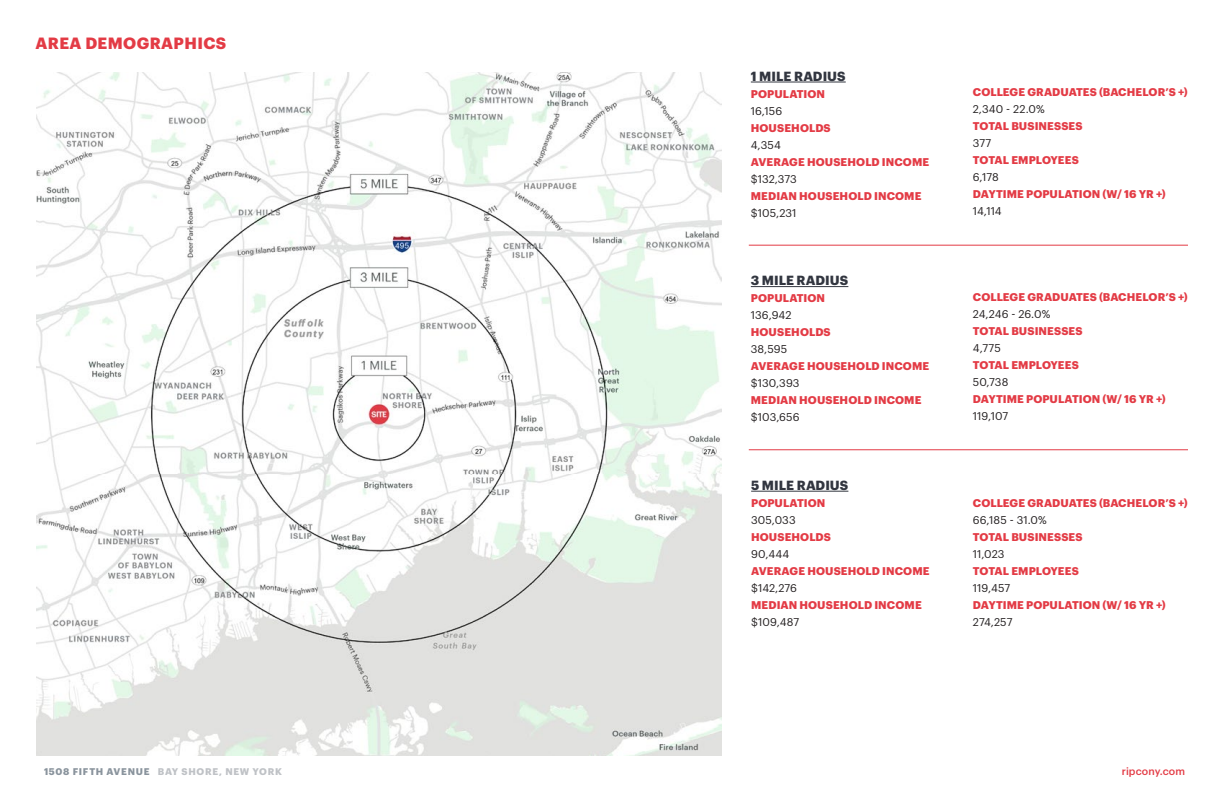
<style>
.page{position:relative;width:1224px;height:792px;background:#fff}
.page>*{position:absolute;margin:0;border:0;box-sizing:border-box;transform-origin:0 0}
.t1{font:700 16px "Graphik";letter-spacing:.025em;color:#e33b45}
.t2{font:700 13px "Graphik";color:#323640}
.t3{font:700 11px "Graphik";letter-spacing:.01em;color:#e33b45}
.t4{font:11px "Graphik";color:#231f20}
.t5{font:500 10.5px "Graphik";letter-spacing:.01em;color:#e33b45}
.t6{font:700 9.5px "Graphik";letter-spacing:.075em;color:#bfc2c6}
.s1{color:#8a949d}
</style>
<div class="page">
<img style="left:36px;top:72px;width:686px;height:683px">
<hr style="left:749px;top:245px;width:439px;height:1px;background:#e33b45">
<hr style="left:749px;top:449px;width:439px;height:1px;background:#e33b45">
<hr style="left:751px;top:82px;width:95px;height:1px;background:#323640">
<hr style="left:751px;top:286px;width:97px;height:1px;background:#323640">
<hr style="left:751px;top:491px;width:97px;height:1px;background:#323640">
<h1 class="t1" style="left:36px;top:31px;width:192px">AREA DEMOGRAPHICS</h1>
<p class="t2" style="left:751px;top:66px;width:96px">1 MILE RADIUS</p>
<p class="t3" style="left:751px;top:85px;width:76px">POPULATION</p>
<p class="t4" style="left:751px;top:102px;width:33px">16,156</p>
<p class="t3" style="left:751px;top:119px;width:81px">HOUSEHOLDS</p>
<p class="t4" style="left:751px;top:136px;width:32px">4,354</p>
<p class="t3" style="left:751px;top:153px;width:180px">AVERAGE HOUSEHOLD INCOME</p>
<p class="t4" style="left:751px;top:170px;width:48px">$132,373</p>
<p class="t3" style="left:751px;top:187px;width:172px">MEDIAN HOUSEHOLD INCOME</p>
<p class="t4" style="left:751px;top:204px;width:47px">$105,231</p>
<p class="t2" style="left:751px;top:271px;width:99px">3 MILE RADIUS</p>
<p class="t3" style="left:751px;top:290px;width:76px">POPULATION</p>
<p class="t4" style="left:751px;top:307px;width:42px">136,942</p>
<p class="t3" style="left:751px;top:324px;width:81px">HOUSEHOLDS</p>
<p class="t4" style="left:751px;top:341px;width:38px">38,595</p>
<p class="t3" style="left:751px;top:358px;width:180px">AVERAGE HOUSEHOLD INCOME</p>
<p class="t4" style="left:751px;top:375px;width:50px">$130,393</p>
<p class="t3" style="left:751px;top:392px;width:172px">MEDIAN HOUSEHOLD INCOME</p>
<p class="t4" style="left:751px;top:409px;width:50px">$103,656</p>
<p class="t2" style="left:751px;top:475px;width:99px">5 MILE RADIUS</p>
<p class="t3" style="left:751px;top:494px;width:76px">POPULATION</p>
<p class="t4" style="left:751px;top:512px;width:46px">305,033</p>
<p class="t3" style="left:751px;top:528px;width:81px">HOUSEHOLDS</p>
<p class="t4" style="left:751px;top:546px;width:40px">90,444</p>
<p class="t3" style="left:751px;top:562px;width:180px">AVERAGE HOUSEHOLD INCOME</p>
<p class="t4" style="left:751px;top:580px;width:47px">$142,276</p>
<p class="t3" style="left:751px;top:596px;width:172px">MEDIAN HOUSEHOLD INCOME</p>
<p class="t4" style="left:751px;top:614px;width:49px">$109,487</p>
<p class="t3" style="left:973px;top:84px;width:216px">COLLEGE GRADUATES (BACHELOR’S +)</p>
<p class="t4" style="left:973px;top:101px;width:73px">2,340 - 22.0%</p>
<p class="t3" style="left:973px;top:118px;width:111px">TOTAL BUSINESSES</p>
<p class="t4" style="left:973px;top:135px;width:20px">377</p>
<p class="t3" style="left:973px;top:151px;width:107px">TOTAL EMPLOYEES</p>
<p class="t4" style="left:973px;top:169px;width:27px">6,178</p>
<p class="t3" style="left:973px;top:185px;width:194px">DAYTIME POPULATION (W/ 16 YR +)</p>
<p class="t4" style="left:973px;top:203px;width:30px">14,114</p>
<p class="t3" style="left:973px;top:288px;width:216px">COLLEGE GRADUATES (BACHELOR’S +)</p>
<p class="t4" style="left:973px;top:305px;width:79px">24,246 - 26.0%</p>
<p class="t3" style="left:973px;top:322px;width:111px">TOTAL BUSINESSES</p>
<p class="t4" style="left:973px;top:339px;width:29px">4,775</p>
<p class="t3" style="left:973px;top:356px;width:107px">TOTAL EMPLOYEES</p>
<p class="t4" style="left:973px;top:373px;width:37px">50,738</p>
<p class="t3" style="left:973px;top:390px;width:194px">DAYTIME POPULATION (W/ 16 YR +)</p>
<p class="t4" style="left:973px;top:407px;width:37px">119,107</p>
<p class="t3" style="left:973px;top:494px;width:216px">COLLEGE GRADUATES (BACHELOR’S +)</p>
<p class="t4" style="left:973px;top:512px;width:75px">66,185 - 31.0%</p>
<p class="t3" style="left:973px;top:528px;width:111px">TOTAL BUSINESSES</p>
<p class="t4" style="left:973px;top:546px;width:33px">11,023</p>
<p class="t3" style="left:973px;top:562px;width:107px">TOTAL EMPLOYEES</p>
<p class="t4" style="left:973px;top:580px;width:39px">119,457</p>
<p class="t3" style="left:973px;top:596px;width:194px">DAYTIME POPULATION (W/ 16 YR +)</p>
<p class="t4" style="left:973px;top:614px;width:41px">274,257</p>
<p class="t6" style="left:44px;top:764px;width:239px"><span class="s1">1508 FIFTH AVENUE</span> BAY SHORE, NEW YORK</p>
<p class="t5" style="left:1122px;top:763px;width:65px">ripcony.com</p>
</div>
